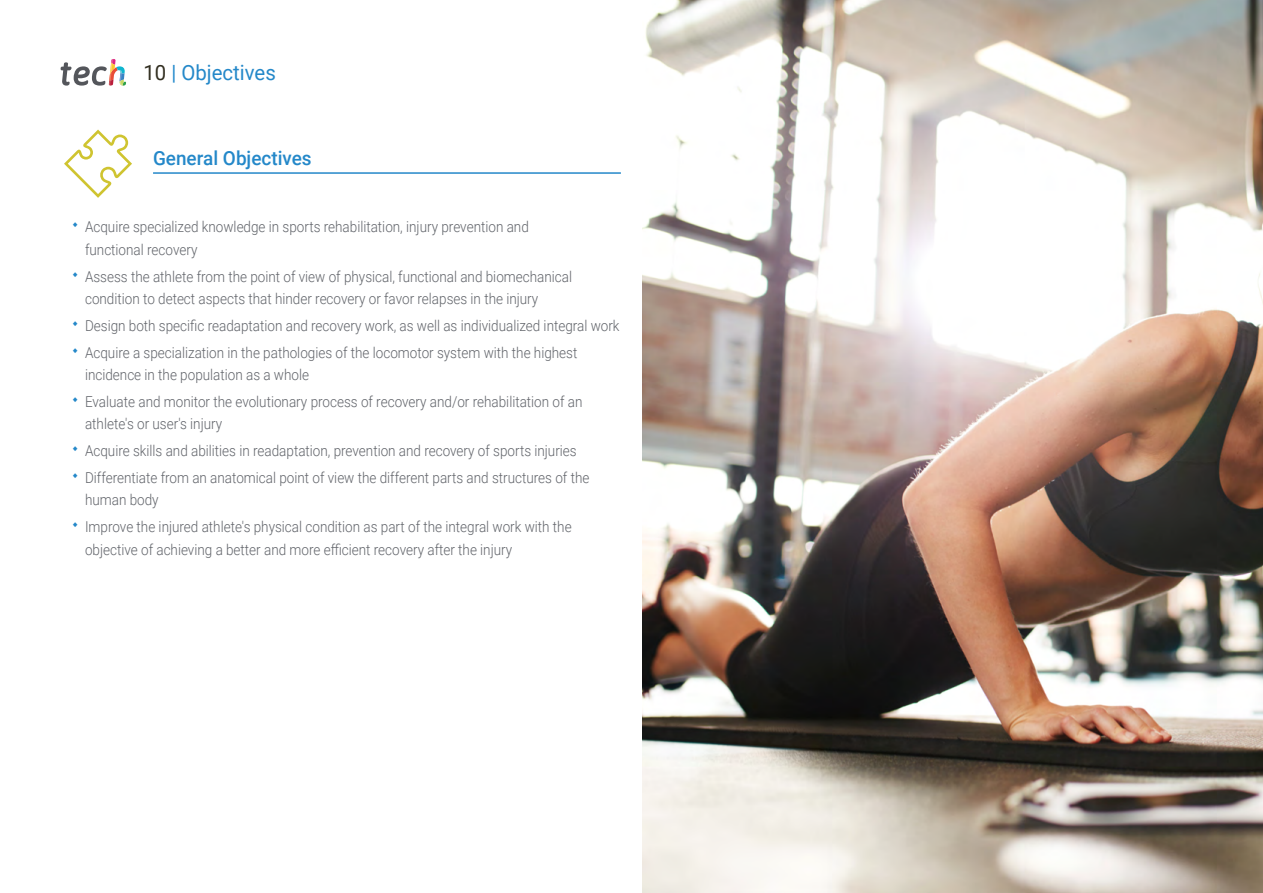
<style>
.page{position:relative;width:1263px;height:893px;background:#fff}
.page>*{position:absolute;margin:0;border:0;box-sizing:border-box;transform-origin:0 0}
.t1{font:21px "Roboto";color:#2488c9}
.t2{font:500 19.5px "Roboto";color:#2488c9}
.t3{font:300 15px/26.7px "Roboto";color:#61646a;scale:.9 1}
.s1{color:#312e20}
.s2{color:#2289cb}
</style>
<div class="page">
<hr style="left:153px;top:173px;width:468px;height:1px;background:#2488c9">
<svg style="left:64px;top:130px;width:68px;height:68px"></svg>
<svg style="left:61px;top:59px;width:65px;height:27px"></svg>
<img style="left:642px;top:0;width:621px;height:893px">
<h1 class="t1" style="left:144px;top:57px;width:134px"><span class="s1">10</span> <span class="s2">|</span> Objectives</h1>
<h2 class="t2" style="left:153px;top:144px;width:160px">General Objectives</h2>
<p class="t3" style="left:85px;top:215px;width:495px;line-height:22.5px">Acquire specialized knowledge in sports rehabilitation, injury prevention and functional recovery</p>
<p class="t3" style="left:85px;top:264px;width:543px;line-height:22.5px">Assess the athlete from the point of view of physical, functional and biomechanical condition to detect aspects that hinder recovery or favor relapses in the injury</p>
<p class="t3" style="left:85px;top:312px;width:595px">Design both specific readaptation and recovery work, as well as individualized integral work<br>Acquire a specialization in the pathologies of the locomotor system with the highest</p>
<p class="t3" style="left:85px;top:361px;width:554px">incidence in the population as a whole<br>Evaluate and monitor the evolutionary process of recovery and/or rehabilitation of an</p>
<p class="t3" style="left:85px;top:410px;width:562px">athlete's or user's injury<br>Acquire skills and abilities in readaptation, prevention and recovery of sports injuries<br>Differentiate from an anatomical point of view the different parts and structures of the</p>
<p class="t3" style="left:85px;top:486px;width:542px">human body<br>Improve the injured athlete's physical condition as part of the integral work with the</p>
<p class="t3" style="left:85px;top:535px;width:476px">objective of achieving a better and more efficient recovery after the injury</p>
</div>
